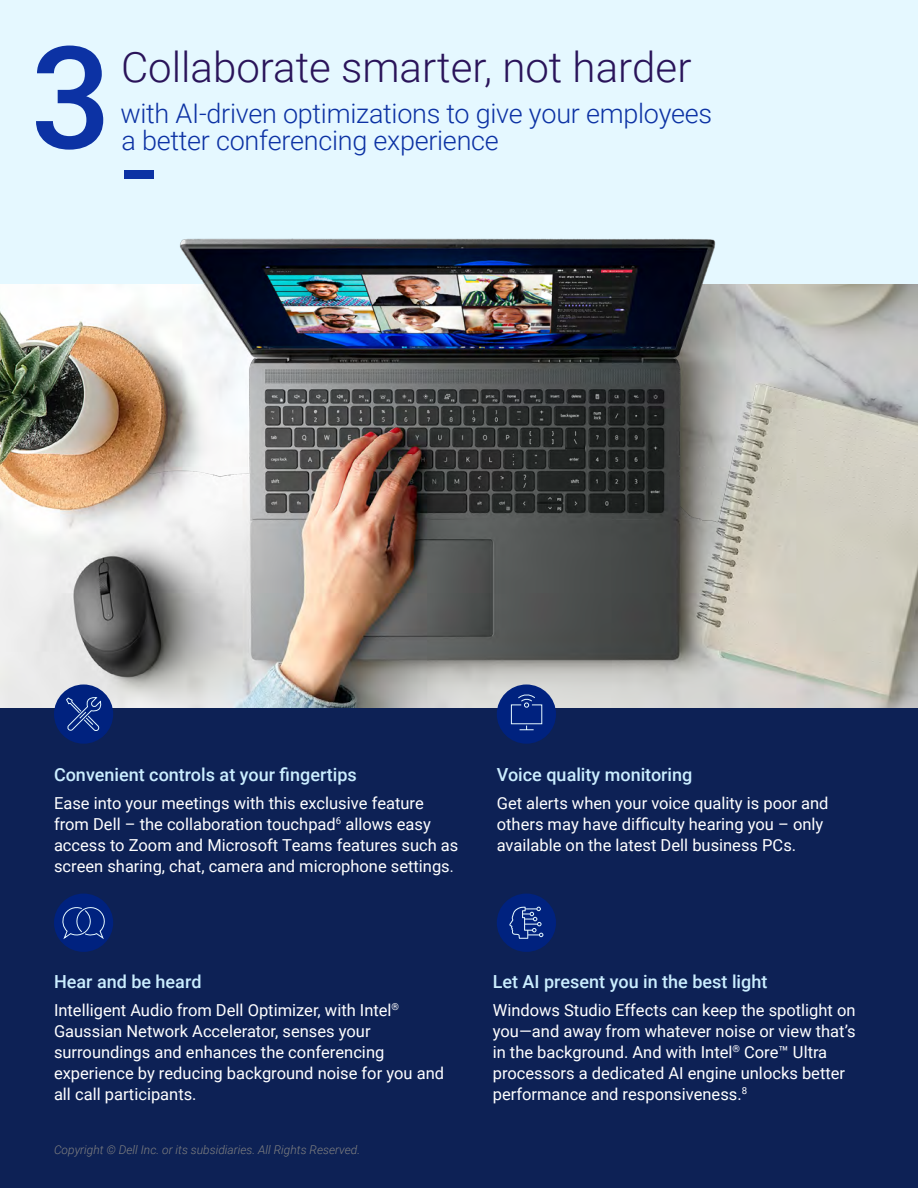
<style>
.page{position:relative;width:918px;height:1188px;background:#fff}
.page>*{position:absolute;margin:0;border:0;box-sizing:border-box;transform-origin:0 0}
.t1{font:500 142.5px "Roboto";color:#0c32a4}
.t2{font:300 42px "Roboto";color:#2a145a}
.t3{font:300 27px/27px "Roboto";letter-spacing:-.01em;color:#0c32a4}
.t4{font:500 18px "Roboto";color:#cbeeff}
.t5{font:16.5px/21px "Roboto";color:#fff}
.t6{font:italic 300 12px "Roboto";color:#808080}
.s1{font-size:15px}
</style>
<div class="page">
<div style="left:0;top:0;width:918px;height:748px;background:#e5f8ff"></div>
<div style="left:0;top:500px;width:918px;height:688px;background:#0d2155"></div>
<img style="left:0;top:284px;width:918px;height:423px">
<img style="left:61px;top:238px;width:762px;height:469px">
<div style="left:54px;top:684px;width:59px;height:60px;background:#00227f;border-radius:50%"></div>
<div style="left:54px;top:894px;width:59px;height:58px;background:#00227f;border-radius:50%"></div>
<div style="left:497px;top:894px;width:59px;height:58px;background:#00227f;border-radius:50%"></div>
<svg style="left:509px;top:907px;width:34px;height:32px"></svg>
<svg style="left:66px;top:697px;width:36px;height:34px"></svg>
<div style="left:497px;top:684px;width:59px;height:60px;background:#00227f;border-radius:50%"></div>
<svg style="left:511px;top:694px;width:31px;height:36px"></svg>
<div style="left:124px;top:170px;width:30px;height:8px;background:#0c32a4"></div>
<svg style="left:62px;top:907px;width:43px;height:32px"></svg>
<h1 class="t1" style="left:31px;top:-2px;width:82px">3</h1>
<h2 class="t2" style="left:121px;top:38px;width:572px">Collaborate smarter, not harder</h2>
<h3 class="t3" style="left:120px;top:99px;width:593px">with AI-driven optimizations to give your employees a better conferencing experience</h3>
<p class="t4" style="left:54px;top:762px;width:304px">Convenient controls at your fingertips</p>
<p class="t5" style="left:54px;top:792px;width:406px">Ease into your meetings with this exclusive feature from Dell – the collaboration touchpad<sup>6</sup> allows easy access to Zoom and Microsoft Teams features such as screen sharing, chat, camera and microphone settings<span class="s1">.</span></p>
<p class="t4" style="left:497px;top:762px;width:197px">Voice quality monitoring</p>
<p class="t5" style="left:497px;top:792px;width:333px">Get alerts when your voice quality is poor and others may have difficulty hearing you – only available on the latest Dell business PCs.</p>
<p class="t4" style="left:54px;top:969px;width:149px">Hear and be heard</p>
<p class="t5" style="left:54px;top:999px;width:392px">Intelligent Audio from Dell Optimizer, with Intel<sup>® </sup>Gaussian Network Accelerator, senses your surroundings and enhances the conferencing experience by reducing background noise for you and all call participants.</p>
<p class="t6" style="left:54px;top:1142px;width:308px">Copyright © Dell Inc. or its subsidiaries. All Rights Reserved.</p>
<p class="t4" style="left:493px;top:969px;width:276px">Let AI present you in the best light</p>
<p class="t5" style="left:493px;top:999px;width:364px">Windows Studio Effects can keep the spotlight on you—and away from whatever noise or view that’s in the background. And with Intel<sup>®</sup> Core™ Ultra processors a dedicated AI engine unlocks better performance and responsiveness.<sup>8</sup></p>
</div>
